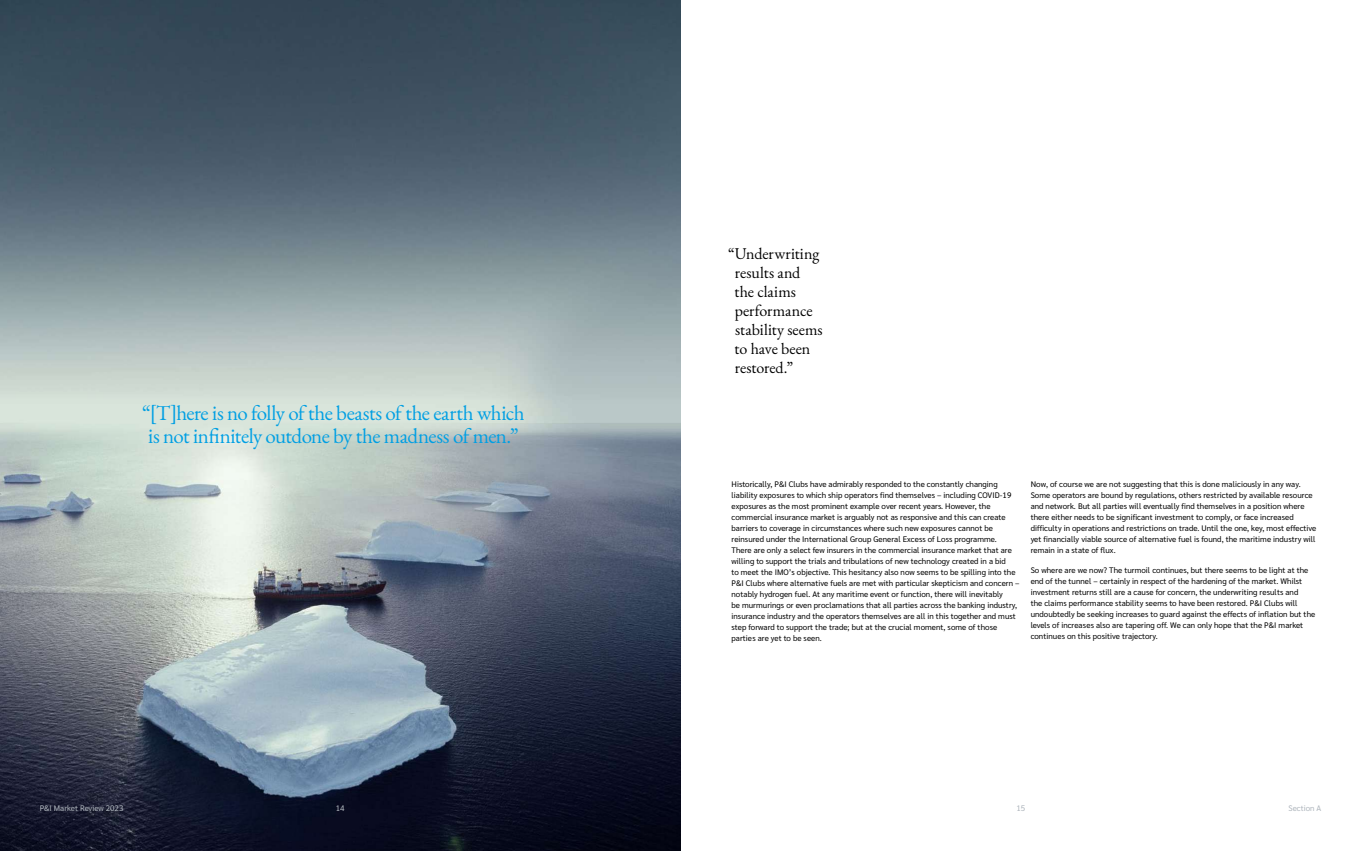
<style>
.page{position:relative;width:1361px;height:851px;background:#fff}
.page>*{position:absolute;margin:0;border:0;box-sizing:border-box;transform-origin:0 0}
.t1{font:21px/23px "EB Garamond";letter-spacing:-.025em;color:#009fe3}
.t2{font:16px/19px "EB Garamond";color:#000}
.t3{font:8px/11px "Sarabun";letter-spacing:.005em;color:#000}
.t4{font:8px "Sarabun";color:#afb6bd}
</style>
<div class="page">
<img style="left:0;top:0;width:680px;height:850px">
<h1 class="t1" style="left:142px;top:402px;width:384px">“[T]here is no folly of the beasts of the earth which is not infinitely outdone by the madness of men.”</h1>
<h2 class="t2" style="left:734px;top:244px;width:90px;text-indent:-6px">“Underwriting results and the claims performance stability seems to have been restored.”</h2>
<p class="t3" style="left:731px;top:478px;width:289px">Historically, P&amp;I Clubs have admirably responded to the constantly changing liability exposures to which ship operators find themselves – including COVID-19 exposures as the most prominent example over recent years. However, the commercial insurance market is arguably not as responsive and this can create barriers to coverage in circumstances where such new exposures cannot be reinsured under the International Group General Excess of Loss programme.<br>There are only a select few insurers in the commercial insurance market that are willing to support the trials and tribulations of new technology created in a bid<br>to meet the IMO’s objective. This hesitancy also now seems to be spilling into the P&amp;I Clubs where alternative fuels are met with particular skepticism and concern – notably hydrogen fuel. At any maritime event or function, there will inevitably<br>be murmurings or even proclamations that all parties across the banking industry, insurance industry and the operators themselves are all in this together and must step forward to support the trade; but at the crucial moment, some of those parties are yet to be seen.</p>
<p class="t3" style="left:1030px;top:478px;width:287px">Now, of course we are not suggesting that this is done maliciously in any way.<br>Some operators are bound by regulations, others restricted by available resource and network. But all parties will eventually find themselves in a position where there either needs to be significant investment to comply, or face increased difficulty in operations and restrictions on trade. Until the one, key, most effective yet financially viable source of alternative fuel is found, the maritime industry will remain in a state of flux.</p>
<p class="t3" style="left:1030px;top:564px;width:286px">So where are we now? The turmoil continues, but there seems to be light at the end of the tunnel – certainly in respect of the hardening of the market. Whilst investment returns still are a cause for concern, the underwriting results and<br>the claims performance stability seems to have been restored. P&amp;I Clubs will undoubtedly be seeking increases to guard against the effects of inflation but the levels of increases also are tapering off. We can only hope that the P&amp;I market continues on this positive trajectory.</p>
<p class="t4" style="left:40px;top:803px;width:85px">P&amp;I Market Review 2023</p>
<p class="t4" style="left:336px;top:803px;width:10px">14</p>
<p class="t4" style="left:1016px;top:803px;width:10px">15</p>
<p class="t4" style="left:1288px;top:803px;width:34px">Section A</p>
</div>
